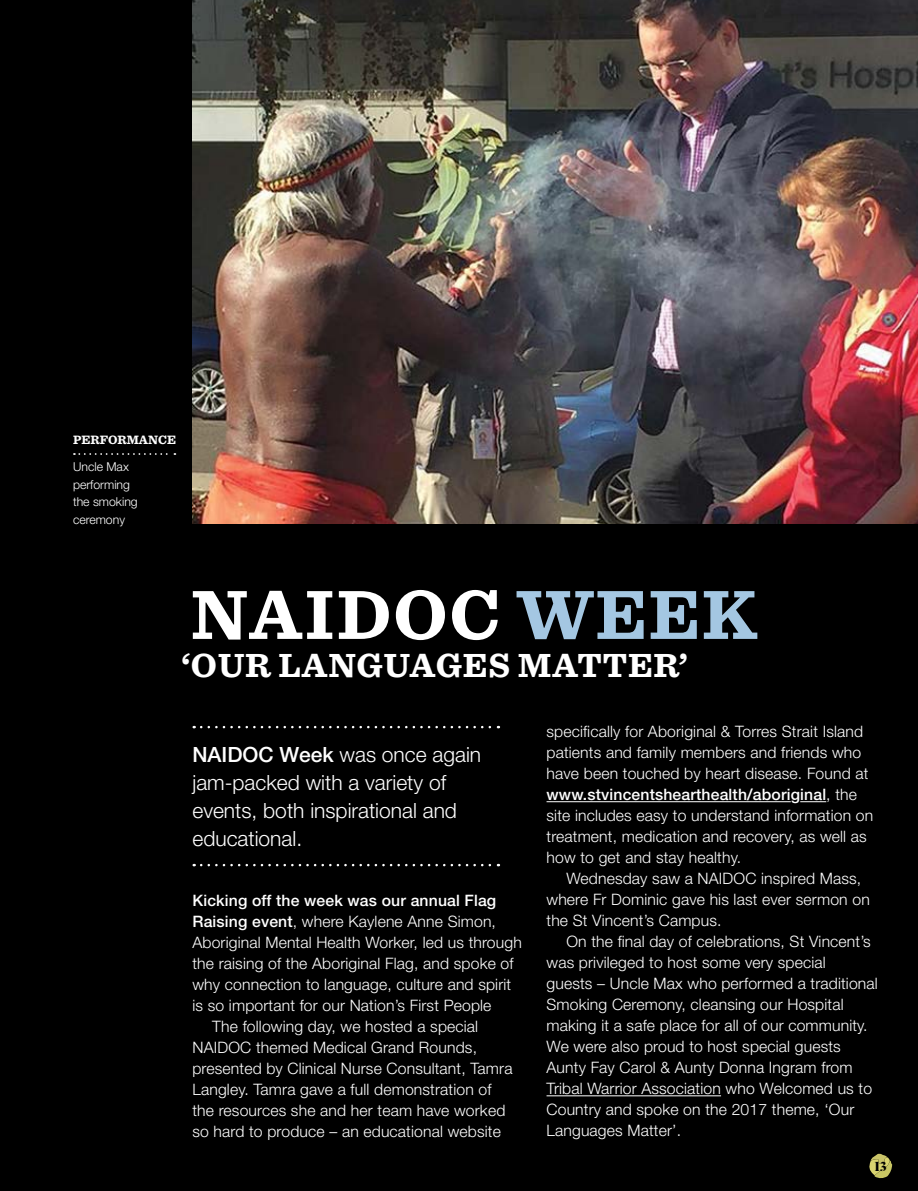
<style>
.page{position:relative;width:918px;height:1191px;background:#000}
.page>*{position:absolute;margin:0;border:0;box-sizing:border-box;transform-origin:0 0}
.t1{font:700 72.62px "Sentinel";letter-spacing:.025em;color:#fff}
.t2{font:700 35px "Sentinel";letter-spacing:.025em;color:#fff}
.t3{font:300 21px/28px "Helvetica Neue LT Std";color:#fff}
.t4{font:300 15.75px/21px "Helvetica Neue LT Std";letter-spacing:.01em;color:#fff}
.t5{font:500 15.75px "Helvetica Neue LT Std";letter-spacing:.01em;color:#fff}
.t6{font:700 14.53px "Dala Floda";color:#000}
.t7{font:700 12.6px "Sentinel";color:#fff}
.t8{font:300 12.25px/17.5px "Helvetica Neue LT Std";color:#fff}
.s1{color:#a4c7e2}
.s2{font-weight:500}
</style>
<div class="page">
<img style="left:192px;top:0;width:726px;height:523px">
<svg style="left:74px;top:453px;width:101px;height:2px"></svg>
<svg style="left:201px;top:726px;width:298px;height:2px"></svg>
<svg style="left:201px;top:864px;width:298px;height:2px"></svg>
<svg style="left:869px;top:1153px;width:23px;height:25px"></svg>
<hr style="left:546px;top:801px;width:245px;height:1px;background:#fff">
<svg style="left:800px;top:801px;width:26px;height:1px"></svg>
<hr style="left:546px;top:1095px;width:175px;height:1px;background:#fff">
<p class="t7" style="left:73px;top:429px;width:104px">PERFORMANCE</p>
<p class="t8" style="left:73px;top:457px;width:66px">Uncle Max performing the smoking ceremony</p>
<h1 class="t1" style="left:191px;top:557px;width:567px">NAIDOC <span class="s1">WEEK</span></h1>
<h2 class="t2" style="left:182px;top:637px;width:508px">‘OUR LANGUAGES MATTER’</h2>
<h3 class="t3" style="left:192px;top:739px;width:290px"><span class="s2">NAIDOC Week</span> was once again jam-packed with a variety of events, both inspirational and educational.</h3>
<p class="t5" style="left:192px;top:890px;width:305px">Kicking off the week was our annual Flag</p>
<p class="t4" style="left:192px;top:910px;width:305px"><span class="s2">Raising event</span>, where Kaylene Anne Simon,</p>
<p class="t4" style="left:192px;top:931px;width:331px">Aboriginal Mental Health Worker, led us through</p>
<p class="t4" style="left:192px;top:952px;width:323px">the raising of the Aboriginal Flag, and spoke of</p>
<p class="t4" style="left:192px;top:973px;width:320px">why connection to language, culture and spirit</p>
<p class="t4" style="left:192px;top:994px;width:300px">is so important for our Nation’s First People</p>
<p class="t4" style="left:212px;top:1015px;width:267px">The following day, we hosted a special</p>
<p class="t4" style="left:192px;top:1036px;width:286px">NAIDOC themed Medical Grand Rounds,</p>
<p class="t4" style="left:192px;top:1057px;width:321px">presented by Clinical Nurse Consultant, Tamra</p>
<p class="t4" style="left:192px;top:1078px;width:300px">Langley. Tamra gave a full demonstration of</p>
<p class="t4" style="left:192px;top:1099px;width:314px">the resources she and her team have worked</p>
<p class="t4" style="left:192px;top:1120px;width:310px">so hard to produce – an educational website</p>
<p class="t4" style="left:546px;top:720px;width:328px">specifically for Aboriginal &amp; Torres Strait Island patients and family members and friends who have been touched by heart disease. Found at <span class="s2">www.stvincentshearthealth/aboriginal</span>, the site includes easy to understand information on treatment, medication and recovery, as well as how to get and stay healthy.</p>
<p class="t4" style="left:546px;top:867px;width:325px;text-indent:20px">Wednesday saw a NAIDOC inspired Mass, where Fr Dominic gave his last ever sermon on the St Vincent’s Campus.</p>
<p class="t4" style="left:546px;top:930px;width:333px;text-indent:20px">On the final day of celebrations, St Vincent’s was privileged to host some very special<br>guests – Uncle Max who performed a traditional Smoking Ceremony, cleansing our Hospital making it a safe place for all of our community.<br>We were also proud to host special guests Aunty Fay Carol &amp; Aunty Donna Ingram from Tribal Warrior Association who Welcomed us to Country and spoke on the 2017 theme, ‘Our Languages Matter’.</p>
<p class="t6" style="left:874px;top:1156px;width:14px">13</p>
</div>
